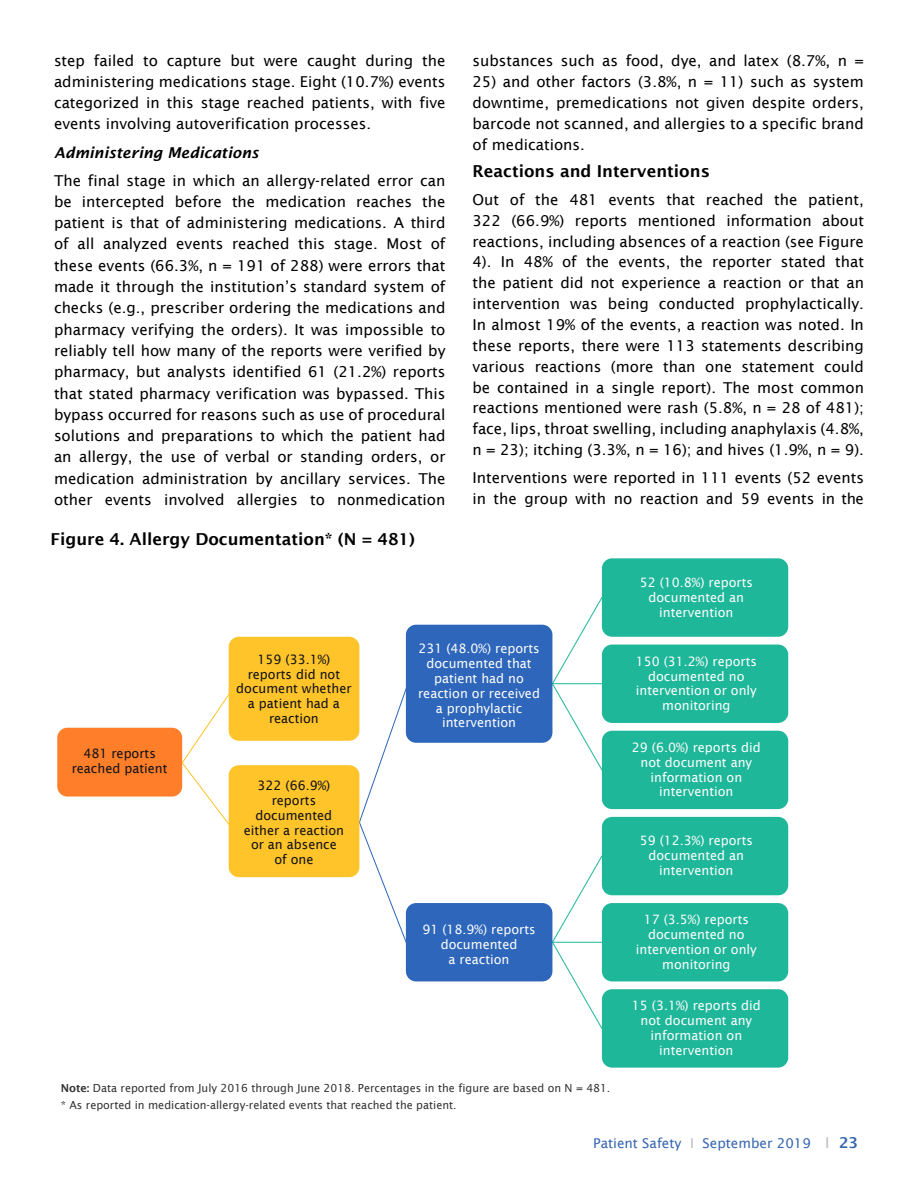
<style>
.page{position:relative;width:918px;height:1188px;background:#fff}
.page>*{position:absolute;margin:0;border:0;box-sizing:border-box;transform-origin:0 0}
.t1{font:600 16.5px "Lucida Sans";color:#000}
.t2{font:15px/21.3px "Lucida Sans";color:#000;text-align:justify}
.t3{font:italic 600 15px "Lucida Sans";color:#000}
.t4{font:13.5px "Lucida Sans";color:#3767b1}
.t5{font:12.9px/14.9px "Lucida Sans";color:#fdfdfd;text-align:center}
.t6{font:12.9px/14.9px "Lucida Sans";color:#111216;text-align:center}
.t7{font:11.1px/17.1px "Lucida Sans";color:#333}
.s1{font-weight:600}
.s2{color:#bfbfbf}
.s3{font-size:15px;color:#bfbfbf}
.s4{font-weight:600;font-size:15px}
</style>
<div class="page">
<svg style="left:358px;top:683px;width:51px;height:265px"></svg>
<svg style="left:181px;top:687px;width:53px;height:144px"></svg>
<div style="left:602px;top:645px;width:186px;height:78px;background:#1eb79a;border-radius:10px"></div>
<div style="left:229px;top:637px;width:130px;height:104px;background:#ffc42a;border-radius:10px"></div>
<div style="left:229px;top:765px;width:130px;height:112px;background:#ffc42a;border-radius:10px"></div>
<div style="left:57px;top:728px;width:125px;height:69px;background:#ff7e2a;border-radius:10px"></div>
<div style="left:602px;top:817px;width:186px;height:78px;background:#1eb79a;border-radius:10px"></div>
<svg style="left:551px;top:596px;width:52px;height:175px"></svg>
<svg style="left:551px;top:855px;width:52px;height:175px"></svg>
<div style="left:406px;top:625px;width:146px;height:118px;background:#2d66bb;border-radius:10px"></div>
<div style="left:406px;top:903px;width:146px;height:78px;background:#2d66bb;border-radius:10px"></div>
<div style="left:602px;top:558px;width:186px;height:79px;background:#1eb79a;border-radius:10px"></div>
<div style="left:602px;top:731px;width:186px;height:78px;background:#1eb79a;border-radius:10px"></div>
<div style="left:602px;top:903px;width:186px;height:78px;background:#1eb79a;border-radius:10px"></div>
<div style="left:602px;top:989px;width:186px;height:79px;background:#1eb79a;border-radius:10px"></div>
<p class="t2" style="left:54px;top:50px;width:393px">step failed to capture but were caught during the administering medications stage. Eight (10.7%) events categorized in this stage reached patients, with five events involving autoverification processes.</p>
<p class="t3" style="left:54px;top:144px;width:206px">Administering Medications</p>
<p class="t2" style="left:54px;top:170px;width:393px">The final stage in which an allergy-related error can be intercepted before the medication reaches the patient is that of administering medications. A third of all analyzed events reached this stage. Most of these events (66.3%, n = 191 of 288) were errors that made it through the institution’s standard system of checks (e.g., prescriber ordering the medications and pharmacy verifying the orders). It was impossible to reliably tell how many of the reports were verified by pharmacy, but analysts identified 61 (21.2%) reports that stated pharmacy verification was bypassed. This bypass occurred for reasons such as use of procedural solutions and preparations to which the patient had an allergy, the use of verbal or standing orders, or medication administration by ancillary services. The other events involved allergies to nonmedication</p>
<p class="t1" style="left:51px;top:530px;width:366px">Figure 4. Allergy Documentation* (N = 481)</p>
<p class="t2" style="left:472px;top:50px;width:393px">substances such as food, dye, and latex (8.7%, n =</p>
<p class="t2" style="left:472px;top:71px;width:393px">25) and other factors (3.8%, n = 11) such as system downtime, premedications not given despite orders, barcode not scanned, and allergies to a specific brand of medications.</p>
<p class="t1" style="left:472px;top:162px;width:239px">Reactions and Interventions</p>
<p class="t2" style="left:472px;top:189px;width:393px;line-height:20.9px">Out of the 481 events that reached the patient, 322 (66.9%) reports mentioned information about reactions, including absences of a reaction (see Figure 4). In 48% of the events, the reporter stated that the patient did not experience a reaction or that an intervention was being conducted prophylactically.<br>In almost 19% of the events, a reaction was noted. In these reports, there were 113 statements describing various reactions (more than one statement could be contained in a single report). The most common reactions mentioned were rash (5.8%, n = 28 of 481); face, lips, throat swelling, including anaphylaxis (4.8%, n = 23); itching (3.3%, n = 16); and hives (1.9%, n = 9).</p>
<p class="t2" style="left:472px;top:467px;width:393px">Interventions were reported in 111 events (52 events in the group with no reaction and 59 events in the</p>
<p class="t5" style="left:640px;top:575px;width:115px">52 (10.8%) reports documented an intervention</p>
<p class="t6" style="left:72px;top:746px;width:97px">481 reports reached patient</p>
<p class="t6" style="left:236px;top:652px;width:117px">159 (33.1%) reports did not document whether a patient had a reaction</p>
<p class="t6" style="left:244px;top:778px;width:102px">322 (66.9%) reports documented either a reaction or an absence of one</p>
<p class="t5" style="left:418px;top:641px;width:123px">231 (48.0%) reports documented that patient had no reaction or received a prophylactic intervention</p>
<p class="t5" style="left:422px;top:922px;width:115px">91 (18.9%) reports documented<br>a reaction</p>
<p class="t7" style="left:61px;top:1079px;width:551px"><span class="s1">Note:</span> Data reported from July 2016 through June 2018. Percentages in the figure are based on N = 481. * As reported in medication-allergy-related events that reached the patient.</p>
<p class="t5" style="left:636px;top:654px;width:123px">150 (31.2%) reports documented no intervention or only monitoring</p>
<p class="t5" style="left:632px;top:740px;width:130px">29 (6.0%) reports did not document any information on intervention</p>
<p class="t5" style="left:640px;top:833px;width:115px">59 (12.3%) reports documented an intervention</p>
<p class="t5" style="left:636px;top:912px;width:123px">17 (3.5%) reports documented no intervention or only monitoring</p>
<p class="t5" style="left:632px;top:998px;width:130px">15 (3.1%) reports did not document any information on intervention</p>
<p class="t4" style="left:593px;top:1135px;width:267px">Patient Safety <span class="s2">I</span> September 2019 <span class="s3">I</span> <span class="s4">23</span></p>
</div>
